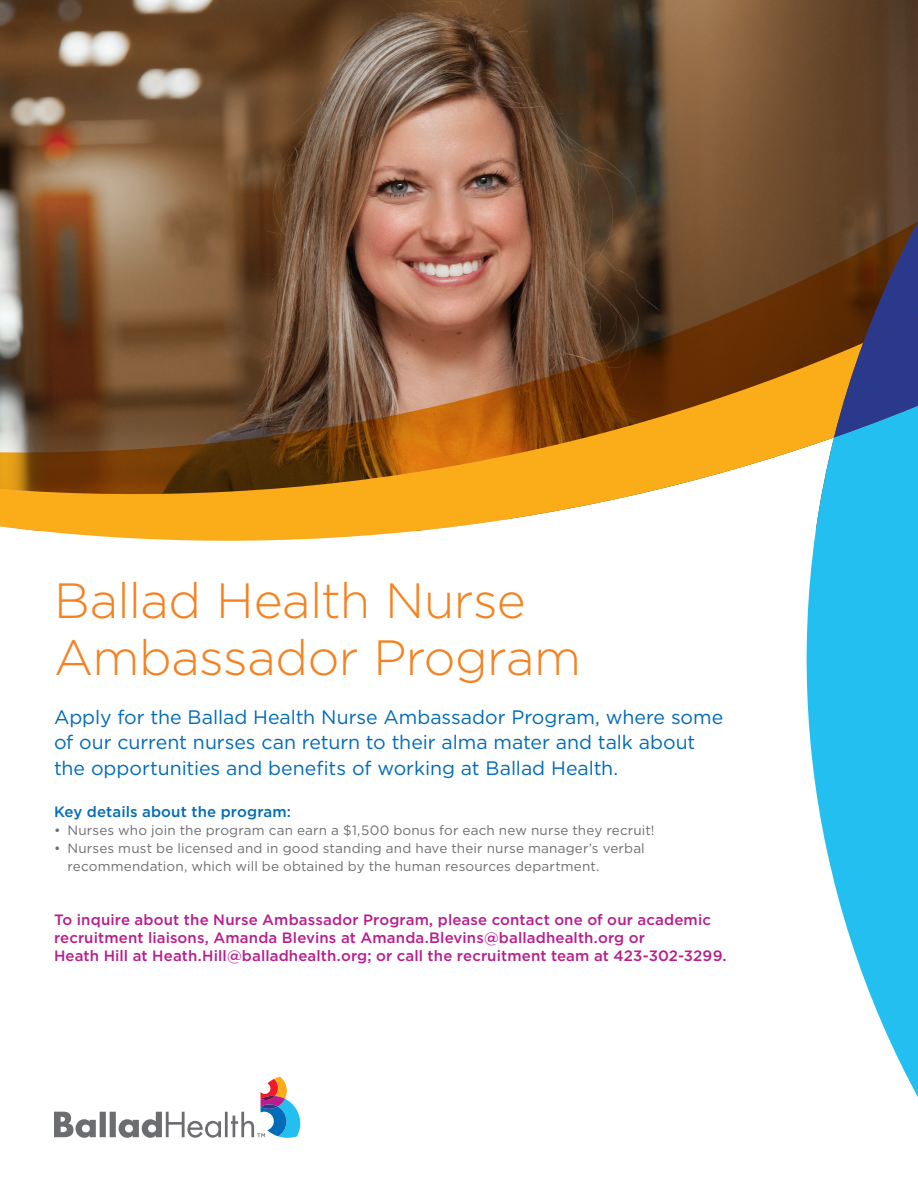
<style>
.page{position:relative;width:918px;height:1188px;background:#fff}
.page>*{position:absolute;margin:0;border:0;box-sizing:border-box;transform-origin:0 0}
.Headline_light_33_38{font:300 49.5px/57px "Gotham";letter-spacing:-.01em;color:#f58220}
.Introduction_lead-in_light_12_16{font:19.5px/25.5px "Gotham";letter-spacing:-.005em;color:#006bb6}
.Subhead_medium_10_12{font:500 15px/18px "Gotham";letter-spacing:.01em;color:#b91c8d}
.Subhead_medium_10_12-2{font:500 15px "Gotham";letter-spacing:.01em;color:#006bb6}
.t1{font:13.5px/18px "Gotham";letter-spacing:.01em;color:#6c6d70}
</style>
<div class="page">
<img style="left:0;top:0;width:918px;height:221px">
<svg style="left:0;top:496px;width:630px;height:45px;fill:#faad19"></svg>
<img style="left:0;top:221px;width:834px;height:275px">
<svg style="left:772px;top:395px;width:146px;height:702px;fill:#23bff0"></svg>
<svg style="left:834px;top:206px;width:84px;height:231px;background:#4b4656"></svg>
<svg style="left:54px;top:1077px;width:246px;height:61px"></svg>
<p class="Headline_light_33_38" style="left:54px;top:571px;width:529px">Ballad Health Nurse<br>Ambassador Program</p>
<p class="Introduction_lead-in_light_12_16" style="left:54px;top:703px;width:671px">Apply for the Ballad Health Nurse Ambassador Program, where some of our current nurses can return to their alma mater and talk about the opportunities and benefits of working at Ballad Health.</p>
<p class="Subhead_medium_10_12-2" style="left:54px;top:801px;width:239px">Key details about the program:</p>
<p class="t1" style="left:54px;top:820px;width:602px">• Nurses who join the program can earn a $1,500 bonus for each new nurse they recruit!</p>
<p class="t1" style="left:68px;top:838px;width:579px;text-indent:-14px">• Nurses must be licensed and in good standing and have their nurse manager’s verbal recommendation, which will be obtained by the human resources department.</p>
<p class="Subhead_medium_10_12" style="left:54px;top:910px;width:674px">To inquire about the Nurse Ambassador Program, please contact one of our academic recruitment liaisons, Amanda Blevins at Amanda.Blevins@balladhealth.org or<br>Heath Hill at Heath.Hill@balladhealth.org; or call the recruitment team at 423-302-3299.</p>
</div>
